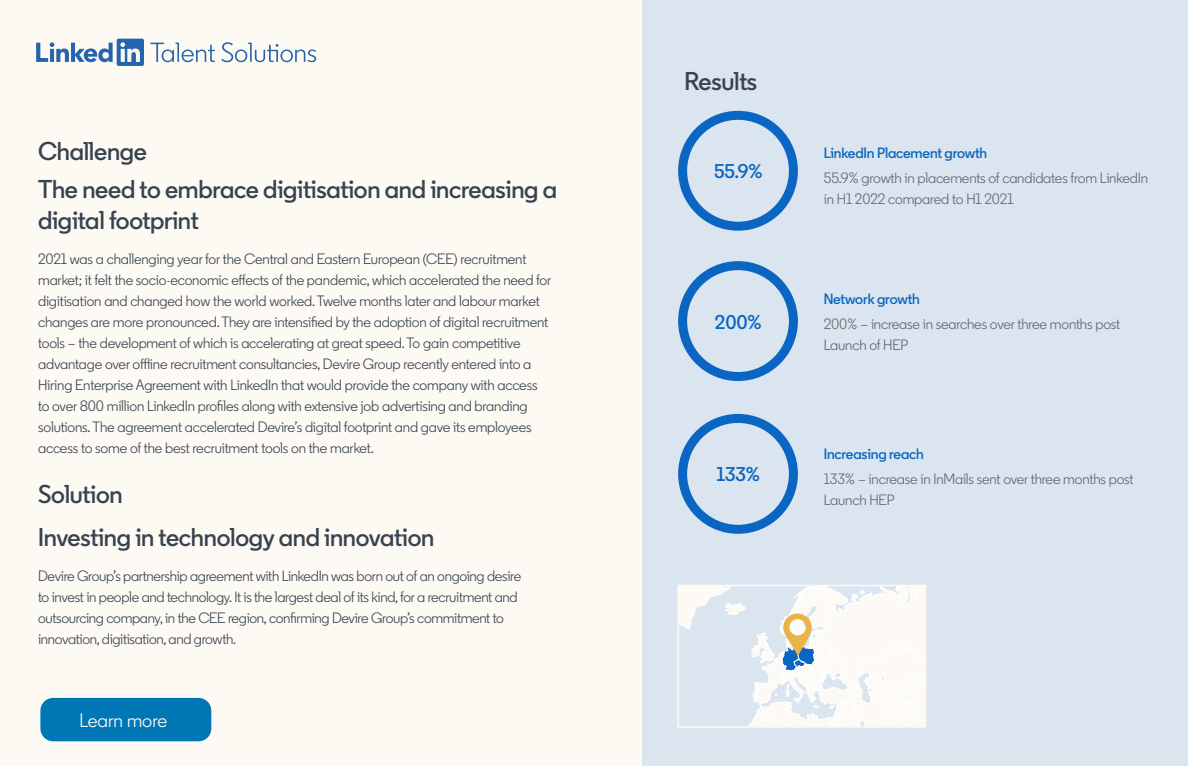
<style>
.page{position:relative;width:1188px;height:766px;background:#fff}
.page>*{position:absolute;margin:0;border:0;box-sizing:border-box;transform-origin:0 0}
.t1{font:600 25.8px/38.7px "Community";letter-spacing:-.01em;color:#38434f}
.t2{font:600 19.95px "Community";letter-spacing:-.01em;color:#0a66c2}
.t3{font:19.5px "Community";color:#fff}
.t4{font:15px/21px "Community";letter-spacing:-.01em;color:#38434f}
.t5{font:15px/21px "Community";letter-spacing:-.01em;color:#5b696b}
.t6{font:600 15px "Community";letter-spacing:-.01em;color:#0a66c2}
</style>
<div class="page">
<div style="left:0;top:0;width:1188px;height:765px;background:#fdfaf4"></div>
<div style="left:642px;top:0;width:546px;height:765px;background:#dbe5ef"></div>
<div style="left:40px;top:697px;width:171px;height:44px;background:#0077b5;border-radius:13px"></div>
<svg style="left:680px;top:587px;width:243px;height:137px"></svg>
<div style="left:677px;top:584px;width:249px;height:143px;border:2px solid #fdfaf4"></div>
<svg style="left:36px;top:39px;width:108px;height:27px"></svg>
<svg style="left:150px;top:43px;width:65px;height:19px"></svg>
<svg style="left:221px;top:42px;width:95px;height:20px"></svg>
<div style="left:678px;top:111px;width:120px;height:120px;border:9px solid #0a66c2;border-radius:50%"></div>
<div style="left:678px;top:414px;width:120px;height:119px;border:9px solid #0a66c2;border-radius:50%"></div>
<div style="left:678px;top:261px;width:120px;height:120px;border:9px solid #0a66c2;border-radius:50%"></div>
<h1 class="t1" style="left:38px;top:131px;width:521px">Challenge<br>The need to embrace digitisation and increasing a</h1>
<h1 class="t1" style="left:38px;top:200px;width:162px">digital footprint</h1>
<p class="t4" style="left:38px;top:248px;width:515px">2021 was a challenging year for the Central and Eastern European (CEE) recruitment market; it felt the socio-economic effects of the pandemic, which accelerated the need for digitisation and changed how the world worked. Twelve months later and labour market changes are more pronounced. They are intensified by the adoption of digital recruitment tools – the development of which is accelerating at great speed. To gain competitive advantage over offline recruitment consultancies, Devire Group recently entered into a Hiring Enterprise Agreement with LinkedIn that would provide the company with access to over 800 million LinkedIn profiles along with extensive job advertising and branding solutions. The agreement accelerated Devire’s digital footprint and gave its employees access to some of the best recruitment tools on the market.</p>
<h1 class="t1" style="left:38px;top:472px;width:398px;line-height:42.8px">Solution<br>Investing in technology and innovation</h1>
<p class="t4" style="left:38px;top:565px;width:485px">Devire Group’s partnership agreement with LinkedIn was born out of an ongoing desire to invest in people and technology. It is the largest deal of its kind, for a recruitment and outsourcing company, in the CEE region, confirming Devire Group’s commitment to innovation, digitisation, and growth.</p>
<h3 class="t3" style="left:79px;top:708px;width:89px">Learn more</h3>
<h1 class="t1" style="left:685px;top:61px;width:74px">Results</h1>
<h2 class="t2" style="left:714px;top:159px;width:50px">55.9%</h2>
<h2 class="t2" style="left:715px;top:309px;width:48px">200%</h2>
<h2 class="t2" style="left:717px;top:462px;width:45px">133%</h2>
<p class="t6" style="left:824px;top:143px;width:165px">LinkedIn Placement growth</p>
<p class="t5" style="left:824px;top:168px;width:326px">55.9% growth in placements of candidates from LinkedIn in H1 2022 compared to H1 2021</p>
<p class="t6" style="left:824px;top:289px;width:97px">Network growth</p>
<p class="t5" style="left:824px;top:313px;width:298px">200% – increase in searches over three months post<br>Launch of HEP</p>
<p class="t6" style="left:824px;top:444px;width:102px">Increasing reach</p>
<p class="t5" style="left:824px;top:468px;width:311px">133% – increase in InMails sent over three months post<br>Launch HEP</p>
</div>
